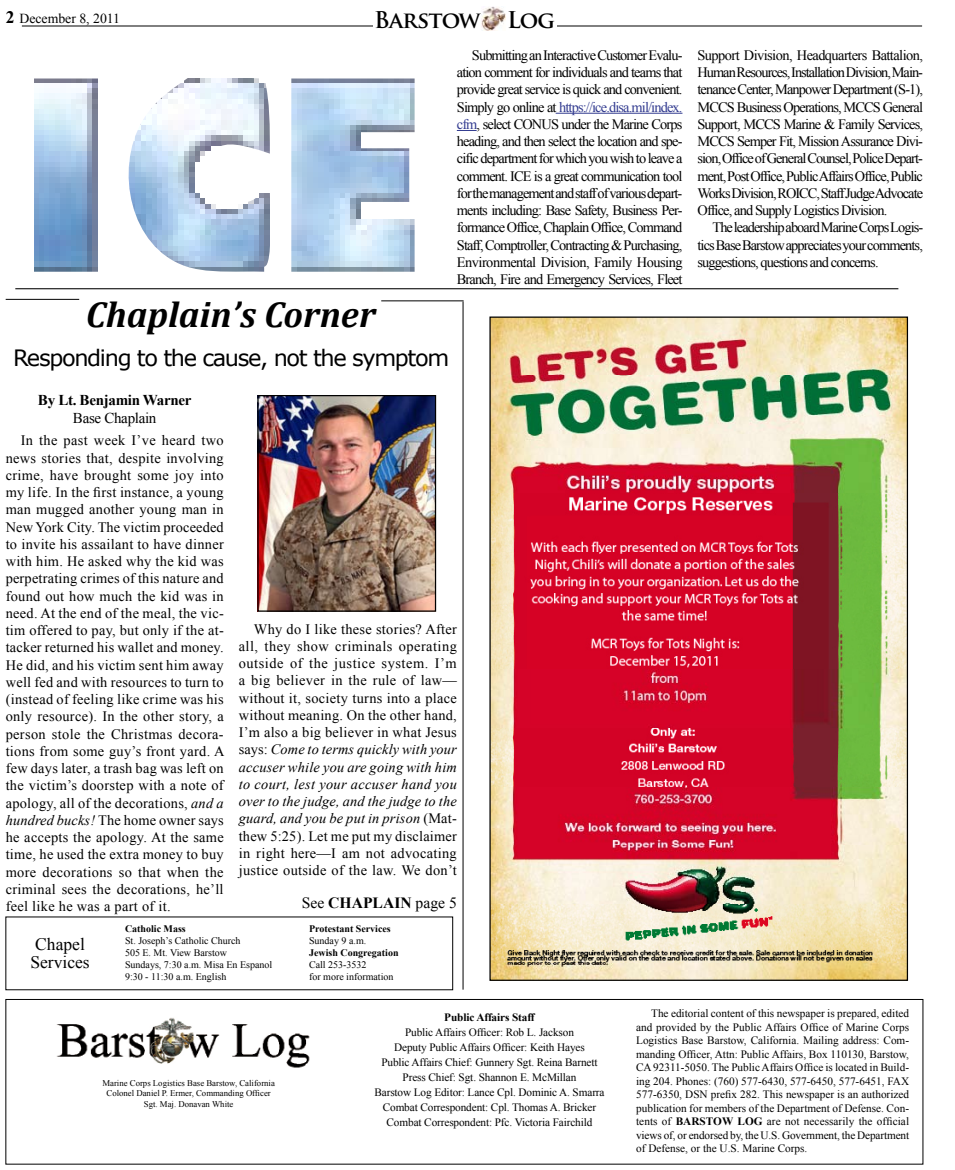
<style>
.page{position:relative;width:955px;height:1170px;background:#fff}
.page>*{position:absolute;margin:0;border:0;box-sizing:border-box;transform-origin:0 0}
.t1{font:italic 700 36.25px "Cambria";color:#000}
.t2{font:22.5px "Verdana";letter-spacing:-.06em;color:#000}
.t3{font:700 22.5px "Trajan Pro";letter-spacing:-.04em;color:#000}
.t4{font:17.5px/18.8px "Times New Roman";color:#000}
.t5{font:15.62px "Times New Roman";color:#000}
.t6{font:700 15px "Times New Roman";letter-spacing:-.02em;color:#000}
.t7{font:15px "Times New Roman";letter-spacing:-.02em;color:#000}
.t8{font:14.38px/17.2px "Times New Roman";letter-spacing:-.06em;color:#000;text-align:justify}
.t9{font:13.75px "Times New Roman";color:#000}
.t10{font:11.25px/13.5px "Times New Roman";letter-spacing:-.01em;color:#000;text-align:justify}
.t11{font:700 11.25px "Times New Roman";letter-spacing:-.01em;color:#000}
.t12{font:10px/12px "Times New Roman";color:#000}
.t13{font:700 10px "Times New Roman";color:#000}
.t14{font:8.75px/10.5px "Times New Roman";color:#000;text-align:center}
.s1{font-weight:700;font-size:17.5px}
.s2{color:#323b90}
.s3{font-style:italic}
.s4{font-weight:700}
</style>
<div class="page">
<div style="left:6px;top:999px;width:916px;height:165px;border:1px solid #000"></div>
<img style="left:56px;top:1018px;width:254px;height:50px">
<hr style="left:22px;top:26px;width:900px;height:1px;background:#000">
<div style="left:373px;top:3px;width:184px;height:27px;background:#fff"></div>
<hr style="left:381px;top:301px;width:82px;height:1px;background:#000">
<hr style="left:6px;top:299px;width:73px;height:1px;background:#000">
<hr style="left:463px;top:302px;width:1px;height:688px;background:#000">
<hr style="left:15px;top:288px;width:883px;height:1px;background:#272727">
<img style="left:482px;top:7px;width:23px;height:24px">
<img style="left:259px;top:397px;width:175px;height:213px">
<div style="left:257px;top:395px;width:179px;height:217px;border:1px solid #000"></div>
<hr style="left:555px;top:113px;width:127px;height:1px;background:#323b90">
<svg style="left:457px;top:130px;width:19px;height:1px"></svg>
<img style="left:34px;top:78px;width:380px;height:194px">
<img style="left:491px;top:319px;width:414px;height:660px">
<p class="t9" style="left:6px;top:9px;width:116px"><span class="s1">2</span> December 8, 2011</p>
<h2 class="t3" style="left:374px;top:6px;width:182px">Barstow Log</h2>
<p class="t8" style="left:457px;top:46px;width:227px;text-indent:15px">Submitting an Interactive Customer Evalu&shy;ation comment for individuals and teams that provide great service is quick and convenient.<br>Simply go online at <span class="s2">https://ice.disa.mil/index. cfm</span>, select CONUS under the Marine Corps heading, and then select the location and spe&shy;cific department for which you wish to leave a comment. ICE is a great communication tool for the management and staff of various depart&shy;ments including: Base Safety, Business Per&shy;formance Office, Chaplain Office, Command Staff, Comptroller, Contracting &amp; Purchasing, Environmental Division, Family Housing Branch, Fire and Emergency Services, Fleet</p>
<p class="t8" style="left:697px;top:46px;width:227px">Support Division, Headquarters Battalion, Human Resources, Installation Division, Main&shy;tenance Center, Manpower Department (S-1), MCCS Business Operations, MCCS General Support, MCCS Marine &amp; Family Services, MCCS Semper Fit, Mission Assurance Divi&shy;sion, Office of General Counsel, Police Depart&shy;ment, Post Office, Public Affairs Office, Public Works Division, ROICC, Staff Judge Advocate Office, and Supply Logistics Division.</p>
<p class="t8" style="left:697px;top:219px;width:227px;text-indent:15px">The leadership aboard Marine Corps Logis&shy;tics Base Barstow appreciates your comments, suggestions, questions and concerns.</p>
<h1 class="t1" style="left:86px;top:289px;width:291px">Chaplain’s Corner</h1>
<h2 class="t2" style="left:13px;top:343px;width:437px">Responding to the cause, not the symptom</h2>
<p class="t6" style="left:38px;top:390px;width:155px">By Lt. Benjamin Warner</p>
<p class="t7" style="left:73px;top:408px;width:85px">Base Chaplain</p>
<p class="t8" style="left:6px;top:432px;width:220px;text-indent:15px">In the past week I’ve heard two news stories that, despite involving crime, have brought some joy into my life. In the first instance, a young man mugged another young man in New York City. The victim proceeded to invite his assailant to have dinner with him. He asked why the kid was perpetrating crimes of this nature and found out how much the kid was in need. At the end of the meal, the vic&shy;tim offered to pay, but only if the at&shy;tacker returned his wallet and money.<br>He did, and his victim sent him away well fed and with resources to turn to (instead of feeling like crime was his only resource). In the other story, a person stole the Christmas decora&shy;tions from some guy’s front yard. A few days later, a trash bag was left on the victim’s doorstep with a note of apology, all of the decorations, <span class="s3">and a hundred bucks!</span> The home owner says he accepts the apology. At the same time, he used the extra money to buy more decorations so that when the criminal sees the decorations, he’ll feel like he was a part of it.</p>
<p class="t8" style="left:239px;top:620px;width:220px;text-indent:15px">Why do I like these stories? After all, they show criminals operating outside of the justice system. I’m a big believer in the rule of law— without it, society turns into a place without meaning. On the other hand, I’m also a big believer in what Jesus says: <span class="s3">Come to terms quickly with your accuser while you are going with him to court, lest your accuser hand you over to the judge, and the judge to the guard, and you be put in prison</span> (Mat&shy;thew 5:25). Let me put my disclaimer in right here—I am not advocating justice outside of the law. We don’t</p>
<p class="t5" style="left:302px;top:893px;width:156px">See <span class="s4">CHAPLAIN</span> page 5</p>
<p class="t4" style="left:30px;top:934px;width:61px">Chapel<br>Services</p>
<p class="t13" style="left:125px;top:922px;width:62px">Catholic Mass</p>
<p class="t12" style="left:125px;top:935px;width:149px">St. Joseph’s Catholic Church<br>505 E. Mt. View Barstow<br>Sundays, 7:30 a.m. Misa En Espanol<br>9:30 - 11:30 a.m. English</p>
<p class="t14" style="left:102px;top:1077px;width:174px">Marine Corps Logistics Base Barstow, California<br>Colonel Daniel P. Ermer, Commanding Officer<br>Sgt. Maj. Donavan White</p>
<p class="t13" style="left:309px;top:922px;width:83px">Protestant Services</p>
<p class="t12" style="left:309px;top:935px;width:59px">Sunday 9 a.m.</p>
<p class="t13" style="left:309px;top:946px;width:91px">Jewish Congregation</p>
<p class="t12" style="left:309px;top:959px;width:86px">Call 253-3532<br>for more information</p>
<p class="t11" style="left:444px;top:1009px;width:92px">Public Affairs Staff</p>
<p class="t10" style="left:374px;top:1024px;width:232px;line-height:15px;text-align:center">Public Affairs Officer: Rob L. Jackson<br>Deputy Public Affairs Officer: Keith Hayes<br>Public Affairs Chief: Gunnery Sgt. Reina Barnett Press Chief: Sgt. Shannon E. McMillan<br>Barstow Log Editor: Lance Cpl. Dominic A. Smarra Combat Correspondent: Cpl. Thomas A. Bricker Combat Correspondent: Pfc. Victoria Fairchild</p>
<p class="t10" style="left:636px;top:1006px;width:274px;text-indent:15px">The editorial content of this newspaper is prepared, edited and provided by the Public Affairs Office of Marine Corps Logistics Base Barstow, California. Mailing address: Com&shy;manding Officer, Attn: Public Affairs, Box 110130, Barstow, CA 92311-5050. The Public Affairs Office is located in Build&shy;ing 204. Phones: (760) 577-6430, 577-6450, 577-6451, FAX 577-6350, DSN prefix 282. This newspaper is an authorized publication for members of the Department of Defense. Con&shy;tents of <span class="s4">BARSTOW LOG</span> are not necessarily the official views of, or endorsed by, the U.S. Government, the Department of Defense, or the U.S. Marine Corps.</p>
</div>
